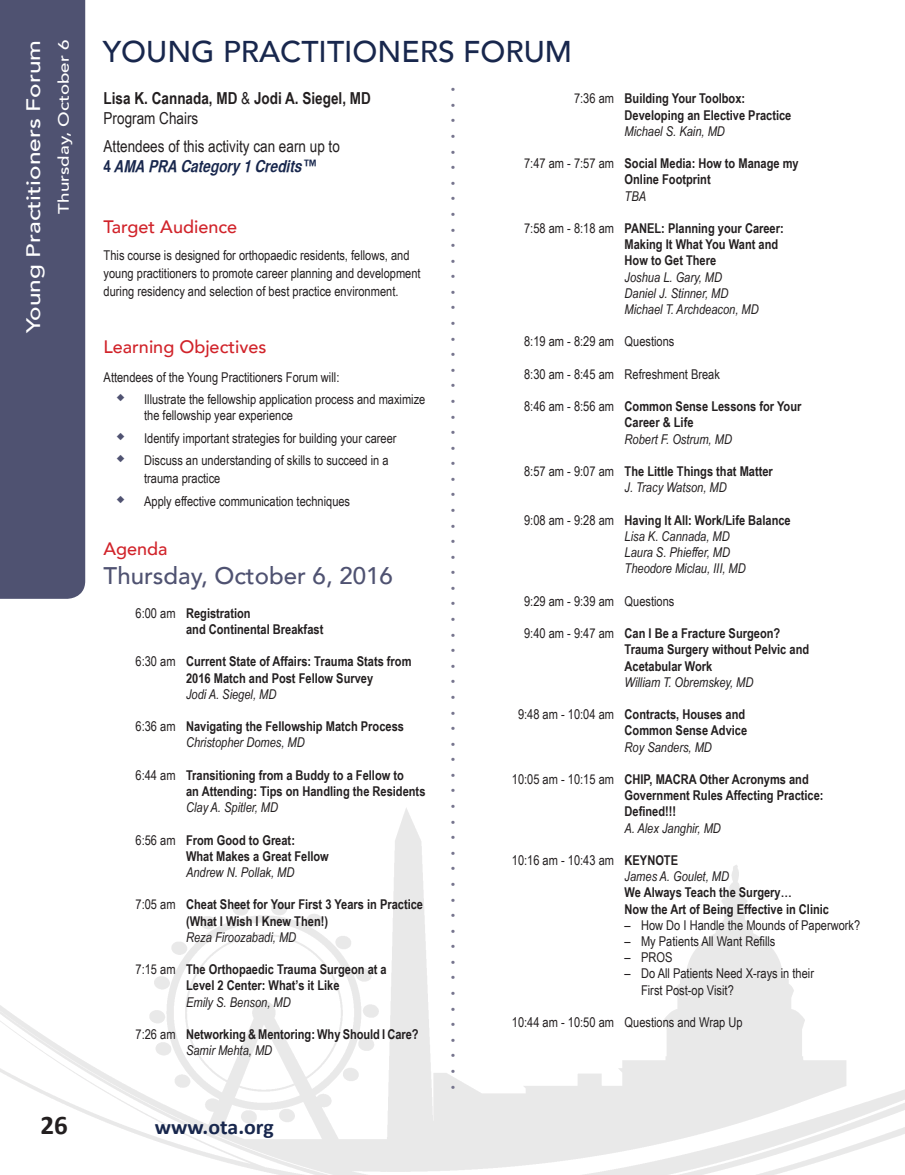
<style>
.page{position:relative;width:905px;height:1175px;background:#fff}
.page>*{position:absolute;margin:0;border:0;box-sizing:border-box;transform-origin:0 0}
.t1{font:500 30px "Avenir";color:#18274d}
.t2{font:700 27px "Calibri";color:#231f20}
.t3{font:500 24px "Avenir";color:#4f5271}
.t4{font:700 21px "Calibri";color:#18274d;scale:1.04 1}
.t5{font:500 19.5px "Avenir";color:#fff;scale:1.25 1}
.t6{font:500 18px "Avenir";color:#d1232a}
.t7{font:16.5px "Arial Narrow";color:#231f20}
.t8{font:700 16.5px "Arial Narrow";color:#231f20}
.t9{font:italic 16.5px "Helvetica CY Bold";color:#18274d}
.t10{font:500 15px "Avenir";color:#fff;scale:1.25 1}
.Plain_Text{font:700 13.5px/16.2px "Arial Narrow";color:#231f20}
.t11{font:13.5px/18px "Arial Narrow";color:#231f20}
.Plain_Text-2{font:italic 13.5px "Arial Narrow";color:#231f20}
.t12{font:12px "Minion Pro";color:#75748d}
.s1{font-weight:400}
.s2{font-family:"Arial Narrow";font-weight:700;font-style:normal}
.s3{font-weight:700}
.s4{font-weight:400;font-style:italic}
</style>
<div class="page">
<div style="left:0;top:0;width:85px;height:599px;background:#4f5271"></div>
<img style="left:0;top:808px;width:904px;height:366px">
<p class="t5" style="left:17px;top:333px;width:236px;rotate:-90deg">Young Practitioners Forum</p>
<p class="t10" style="left:50px;top:213px;width:140px;rotate:-90deg">Thursday, October 6</p>
<p class="t1" style="left:103px;top:25px;width:470px">YOUNG PRACTITIONERS FORUM</p>
<p class="t12" style="left:462px;top:87px;width:1003px;rotate:90deg">• • • • • • • • • • • • • • • • • • • • • • • • • • • • • • • • • • • • • • • • • • • • • • • • • • • • • • • • • • • • • • • • •</p>
<p class="t8" style="left:104px;top:86px;width:269px">Lisa K. Cannada, MD <span class="s1">&amp;</span> Jodi A. Siegel, MD</p>
<p class="t7" style="left:104px;top:106px;width:96px">Program Chairs</p>
<p class="t7" style="left:104px;top:134px;width:238px">Attendees of this activity can earn up to</p>
<p class="t9" style="left:104px;top:156px;width:214px"><span class="s2">4</span> AMA PRA Category 1 Credits™</p>
<p class="Plain_Text" style="left:574px;top:90px;width:173px"><span class="s1">7:36 am</span> Building Your Toolbox:</p>
<p class="Plain_Text" style="left:624px;top:106px;width:168px">Developing an Elective Practice</p>
<p class="Plain_Text-2" style="left:624px;top:122px;width:102px">Michael S. Kain, MD</p>
<p class="Plain_Text" style="left:524px;top:155px;width:276px"><span class="s1">7:47 am - 7:57 am</span> Social Media: How to Manage my</p>
<p class="Plain_Text" style="left:624px;top:171px;width:88px">Online Footprint</p>
<p class="Plain_Text-2" style="left:624px;top:186px;width:23px">TBA</p>
<p class="Plain_Text" style="left:524px;top:219px;width:261px"><span class="s1">7:58 am - 8:18 am</span> PANEL: Planning your Career:</p>
<p class="Plain_Text" style="left:624px;top:236px;width:155px">Making It What You Want and</p>
<p class="Plain_Text" style="left:624px;top:252px;width:93px">How to Get There</p>
<p class="Plain_Text-2" style="left:624px;top:267px;width:99px">Joshua L. Gary, MD</p>
<p class="Plain_Text-2" style="left:624px;top:284px;width:105px">Daniel J. Stinner, MD</p>
<p class="Plain_Text-2" style="left:624px;top:300px;width:136px">Michael T. Archdeacon, MD</p>
<p class="t11" style="left:524px;top:332px;width:152px">8:19 am - 8:29 am Questions</p>
<p class="t11" style="left:524px;top:364px;width:197px">8:30 am - 8:45 am Refreshment Break</p>
<p class="Plain_Text" style="left:524px;top:398px;width:279px"><span class="s1">8:46 am - 8:56 am</span> Common Sense Lessons for Your</p>
<p class="Plain_Text" style="left:624px;top:414px;width:70px">Career &amp; Life</p>
<p class="Plain_Text-2" style="left:624px;top:429px;width:109px">Robert F. Ostrum, MD</p>
<p class="Plain_Text" style="left:524px;top:462px;width:250px"><span class="s1">8:57 am - 9:07 am</span> The Little Things that Matter</p>
<p class="Plain_Text-2" style="left:624px;top:478px;width:104px">J. Tracy Watson, MD</p>
<p class="Plain_Text" style="left:524px;top:511px;width:268px"><span class="s1">9:08 am - 9:28 am</span> Having It All: Work/Life Balance</p>
<p class="Plain_Text-2" style="left:624px;top:527px;width:107px">Lisa K. Cannada, MD</p>
<p class="Plain_Text-2" style="left:624px;top:543px;width:107px">Laura S. Phieffer, MD</p>
<p class="Plain_Text-2" style="left:624px;top:559px;width:123px">Theodore Miclau, III, MD</p>
<p class="t11" style="left:524px;top:591px;width:152px">9:29 am - 9:39 am Questions</p>
<p class="Plain_Text" style="left:524px;top:624px;width:257px"><span class="s1">9:40 am - 9:47 am</span> Can I Be a Fracture Surgeon?</p>
<p class="Plain_Text" style="left:624px;top:641px;width:186px">Trauma Surgery without Pelvic and</p>
<p class="Plain_Text" style="left:624px;top:657px;width:89px">Acetabular Work</p>
<p class="Plain_Text-2" style="left:624px;top:672px;width:130px">William T. Obremskey, MD</p>
<p class="Plain_Text" style="left:518px;top:705px;width:229px"><span class="s1">9:48 am - 10:04 am</span> Contracts, Houses and</p>
<p class="Plain_Text" style="left:624px;top:722px;width:124px">Common Sense Advice</p>
<p class="Plain_Text-2" style="left:624px;top:737px;width:89px">Roy Sanders, MD</p>
<p class="Plain_Text" style="left:512px;top:770px;width:298px"><span class="s1">10:05 am - 10:15 am</span> CHIP, MACRA Other Acronyms and</p>
<p class="Plain_Text" style="left:624px;top:786px;width:200px">Government Rules Affecting Practice:</p>
<p class="Plain_Text" style="left:624px;top:803px;width:53px">Defined!!!</p>
<p class="Plain_Text-2" style="left:624px;top:818px;width:98px">A. Alex Janghir, MD</p>
<p class="t11" style="left:512px;top:850px;width:168px">10:16 am - 10:43 am <span class="s3">KEYNOTE</span></p>
<p class="Plain_Text-2" style="left:624px;top:867px;width:106px">James A. Goulet, MD</p>
<p class="Plain_Text" style="left:624px;top:884px;width:169px">We Always Teach the Surgery…</p>
<p class="Plain_Text" style="left:624px;top:900px;width:206px">Now the Art of Being Effective in Clinic</p>
<p class="t11" style="left:624px;top:915px;width:237px">– How Do I Handle the Mounds of Paperwork?</p>
<p class="t11" style="left:624px;top:931px;width:152px">– My Patients All Want Refills</p>
<p class="t11" style="left:624px;top:948px;width:49px">– PROS</p>
<p class="t11" style="left:624px;top:964px;width:191px">– Do All Patients Need X-rays in their</p>
<p class="t11" style="left:641px;top:980px;width:94px">First Post-op Visit?</p>
<p class="t11" style="left:512px;top:1012px;width:232px">10:44 am - 10:50 am Questions and Wrap Up</p>
<p class="t6" style="left:104px;top:211px;width:135px">Target Audience</p>
<p class="t11" style="left:104px;top:246px;width:318px">This course is designed for orthopaedic residents, fellows, and young practitioners to promote career planning and development during residency and selection of best practice environment.</p>
<p class="t6" style="left:104px;top:331px;width:164px">Learning Objectives</p>
<p class="t11" style="left:104px;top:367px;width:237px">Attendees of the Young Practitioners Forum will:</p>
<p class="t11" style="left:144px;top:391px;width:283px;line-height:16.2px">Illustrate the fellowship application process and maximize the fellowship year experience</p>
<p class="t11" style="left:144px;top:428px;width:254px">Identify important strategies for building your career</p>
<p class="t11" style="left:144px;top:451px;width:246px">Discuss an understanding of skills to succeed in a</p>
<p class="t11" style="left:144px;top:469px;width:78px">trauma practice</p>
<p class="t11" style="left:144px;top:491px;width:207px">Apply effective communication techniques</p>
<p class="t6" style="left:104px;top:533px;width:66px">Agenda</p>
<p class="t3" style="left:104px;top:554px;width:290px">Thursday, October 6, 2016</p>
<p class="Plain_Text" style="left:135px;top:604px;width:117px"><span class="s1">6:00 am</span> Registration</p>
<p class="Plain_Text" style="left:186px;top:620px;width:139px">and Continental Breakfast</p>
<p class="Plain_Text" style="left:135px;top:653px;width:277px"><span class="s1">6:30 am</span> Current State of Affairs: Trauma Stats from</p>
<p class="Plain_Text" style="left:186px;top:669px;width:189px">2016 Match and Post Fellow Survey</p>
<p class="Plain_Text-2" style="left:186px;top:684px;width:92px">Jodi A. Siegel, MD</p>
<p class="Plain_Text" style="left:186px;top:717px;width:219px;text-indent:-51px"><span class="s1">6:36 am</span> Navigating the Fellowship Match Process<br><span class="s4">Christopher Domes, MD</span></p>
<p class="Plain_Text" style="left:135px;top:766px;width:270px"><span class="s1">6:44 am</span> Transitioning from a Buddy to a Fellow to</p>
<p class="Plain_Text" style="left:186px;top:782px;width:241px">an Attending: Tips on Handling the Residents</p>
<p class="Plain_Text-2" style="left:186px;top:798px;width:94px">Clay A. Spitler, MD</p>
<p class="Plain_Text" style="left:135px;top:831px;width:161px"><span class="s1">6:56 am</span> From Good to Great:</p>
<p class="Plain_Text" style="left:186px;top:847px;width:144px">What Makes a Great Fellow<br><span class="s4">Andrew N. Pollak, MD</span></p>
<p class="Plain_Text" style="left:135px;top:896px;width:289px"><span class="s1">7:05 am</span> Cheat Sheet for Your First 3 Years in Practice</p>
<p class="Plain_Text" style="left:186px;top:912px;width:143px">(What I Wish I Knew Then!)</p>
<p class="Plain_Text-2" style="left:186px;top:927px;width:112px">Reza Firoozabadi, MD</p>
<p class="Plain_Text" style="left:135px;top:960px;width:253px"><span class="s1">7:15 am</span> The Orthopaedic Trauma Surgeon at a</p>
<p class="Plain_Text" style="left:186px;top:977px;width:155px">Level 2 Center: What’s it Like</p>
<p class="Plain_Text-2" style="left:186px;top:992px;width:106px">Emily S. Benson, MD</p>
<p class="Plain_Text" style="left:186px;top:1025px;width:234px;text-indent:-51px"><span class="s1">7:26 am</span> Networking &amp; Mentoring: Why Should I Care?<br><span class="s4">Samir Mehta, MD</span></p>
<p class="t2" style="left:40px;top:1108px;width:29px">26</p>
<p class="t4" style="left:155px;top:1114px;width:116px">www.ota.org</p>
</div>
